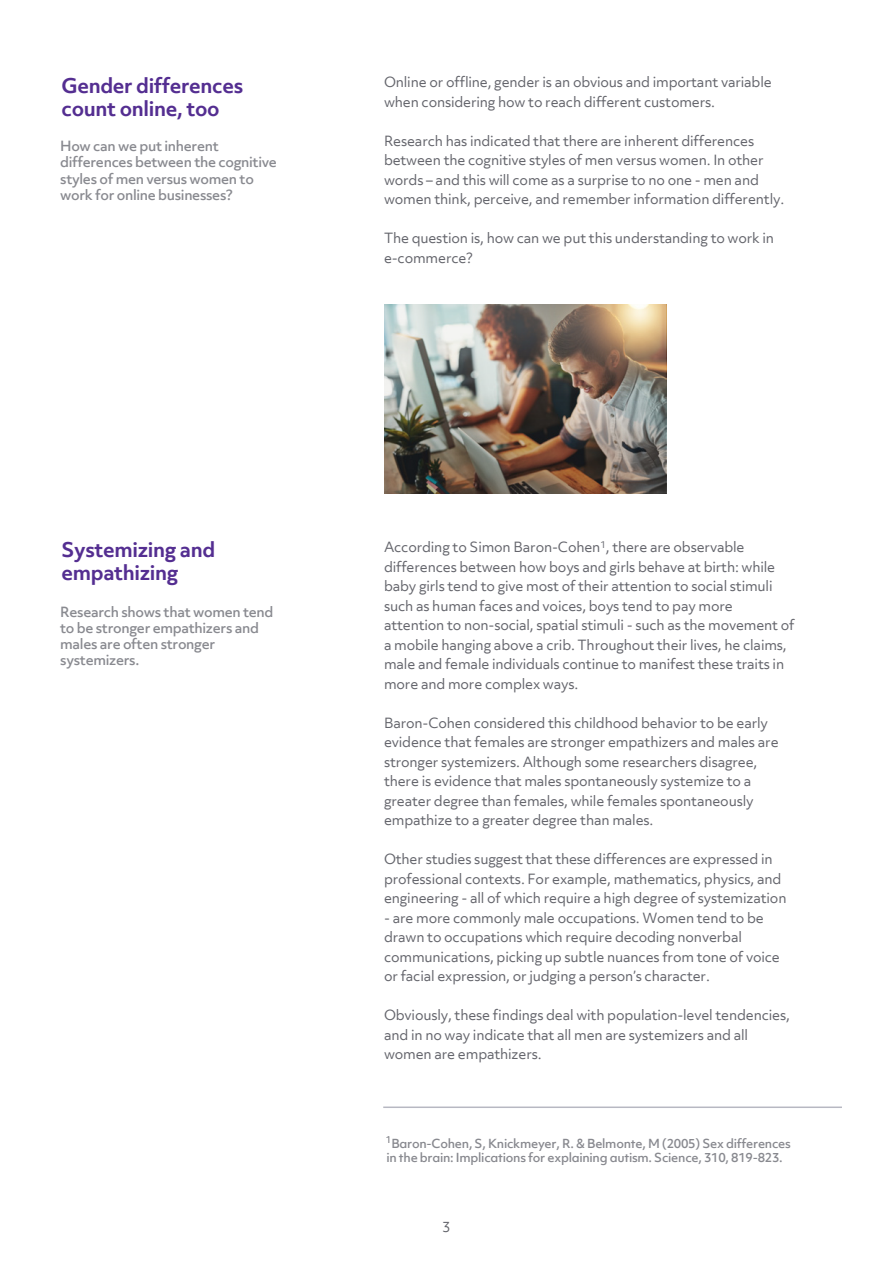
<style>
.page{position:relative;width:893px;height:1263px;background:#fff}
.page>*{position:absolute;margin:0;border:0;box-sizing:border-box;transform-origin:0 0}
.t1{font:700 19.5px/23.4px "Objektiv Mk 3";letter-spacing:-.02em;color:#542e91}
.t2{font:13.5px/19.5px "Objektiv Mk 3";letter-spacing:-.015em;color:#64656c}
.t3{font:500 13.5px/16.2px "Objektiv Mk 3";letter-spacing:-.025em;color:#898a90}
.t4{font:13.5px "Objektiv Mk 1";color:#63646b}
.t5{font:500 12px/14.4px "Objektiv Mk 1";letter-spacing:-.02em;color:#88898f}
</style>
<div class="page">
<hr style="left:383px;top:1106px;width:459px;height:2px;background:#b7b8c2">
<img style="left:384px;top:305px;width:282px;height:189px">
<h1 class="t1" style="left:62px;top:73px;width:183px">Gender differences count online, too</h1>
<p class="t3" style="left:60px;top:138px;width:218px">How can we put inherent differences between the cognitive styles of men versus women to work for online businesses?</p>
<p class="t2" style="left:384px;top:72px;width:389px">Online or offline, gender is an obvious and important variable when considering how to reach different customers.</p>
<p class="t2" style="left:384px;top:131px;width:402px">Research has indicated that there are inherent differences between the cognitive styles of men versus women. In other words – and this will come as a surprise to no one - men and women think, perceive, and remember information differently.</p>
<p class="t2" style="left:384px;top:228px;width:392px">The question is, how can we put this understanding to work in e-commerce?</p>
<h1 class="t1" style="left:62px;top:537px;width:155px">Systemizing and empathizing</h1>
<p class="t3" style="left:60px;top:603px;width:215px">Research shows that women tend to be stronger empathizers and males are often stronger systemizers.</p>
<p class="t2" style="left:384px;top:537px;width:412px">According to Simon Baron-Cohen<sup>1</sup>, there are observable differences between how boys and girls behave at birth: while baby girls tend to give most of their attention to social stimuli such as human faces and voices, boys tend to pay more attention to non-social, spatial stimuli - such as the movement of a mobile hanging above a crib. Throughout their lives, he claims, male and female individuals continue to manifest these traits in more and more complex ways.</p>
<p class="t2" style="left:384px;top:713px;width:396px">Baron-Cohen considered this childhood behavior to be early evidence that females are stronger empathizers and males are stronger systemizers. Although some researchers disagree, there is evidence that males spontaneously systemize to a greater degree than females, while females spontaneously empathize to a greater degree than males.</p>
<p class="t2" style="left:384px;top:849px;width:404px">Other studies suggest that these differences are expressed in professional contexts. For example, mathematics, physics, and engineering - all of which require a high degree of systemization</p>
<p class="t2" style="left:384px;top:908px;width:397px">- are more commonly male occupations. Women tend to be drawn to occupations which require decoding nonverbal communications, picking up subtle nuances from tone of voice or facial expression, or judging a person’s character.</p>
<p class="t2" style="left:384px;top:1005px;width:407px">Obviously, these findings deal with population-level tendencies, and in no way indicate that all men are systemizers and all women are empathizers.</p>
<p class="t5" style="left:386px;top:1136px;width:406px"><sup>1</sup>Baron-Cohen, S, Knickmeyer, R. &amp; Belmonte, M (2005) Sex differences in the brain: Implications for explaining autism. Science, 310, 819-823.</p>
<p class="t4" style="left:442px;top:1218px;width:10px">3</p>
</div>
